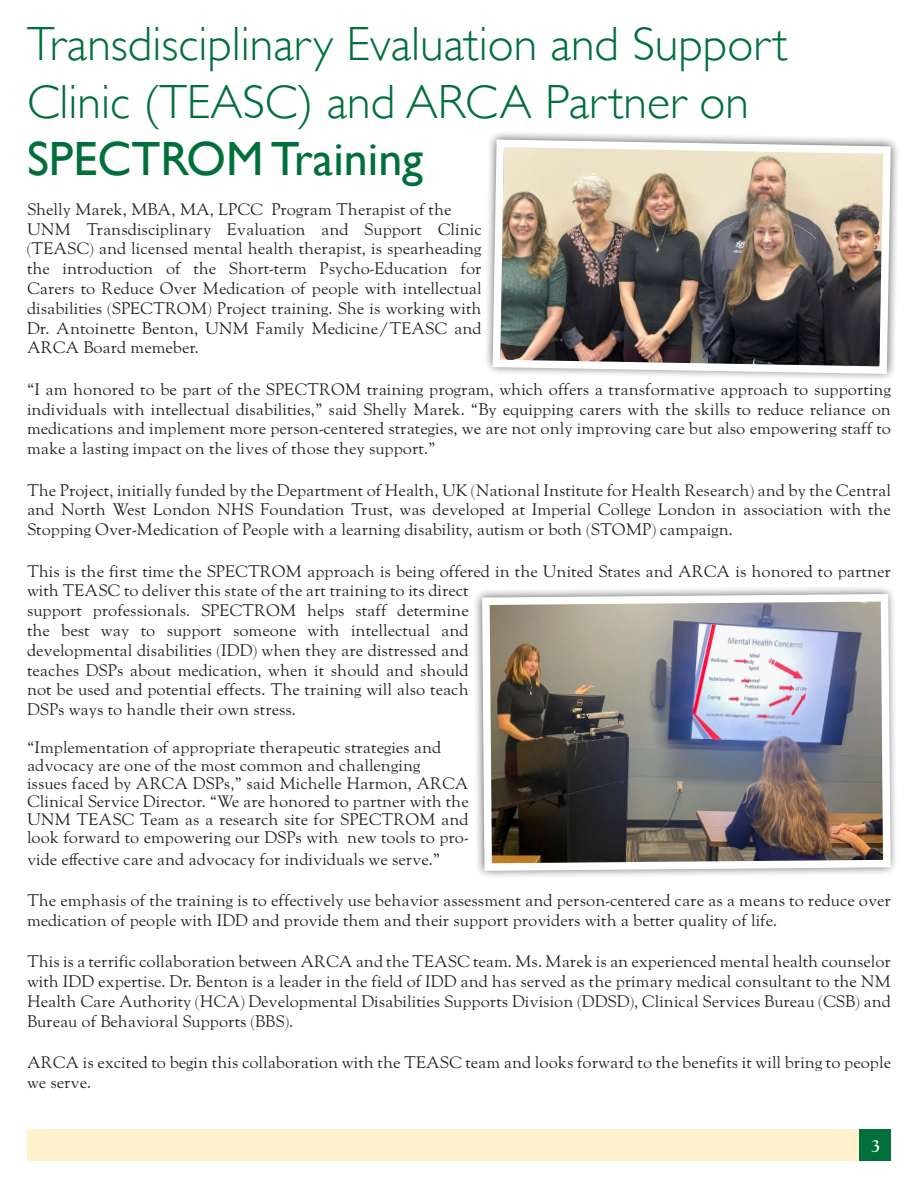
<style>
.page{position:relative;width:918px;height:1188px;background:#fff}
.page>*{position:absolute;margin:0;border:0;box-sizing:border-box;transform-origin:0 0}
.t1{font:300 48px/57.6px "Gill Sans";color:#006f3c}
.t2{font:48px "Gill Sans";color:#006f3c}
.t3{font:700 18px "LTC Goudy Oldstyle Pro";color:#fff}
.t4{font:16.5px/19.8px "LTC Goudy Oldstyle Pro";color:#231f20}
</style>
<div class="page">
<div style="left:27px;top:1130px;width:864px;height:31px;background:#fff2cd"></div>
<div style="left:860px;top:1130px;width:31px;height:31px;background:#006f3c"></div>
<svg style="left:486px;top:133px;width:412px;height:246px"></svg>
<img style="left:489px;top:136px;width:406px;height:242px">
<img style="left:478px;top:590px;width:416px;height:285px">
<h1 class="t1" style="left:27px;top:13px;width:762px">Transdisciplinary Evaluation and Support<br>Clinic (TEASC) and ARCA Partner on</h1>
<h1 class="t2" style="left:27px;top:131px;width:397px">SPECTROM Training</h1>
<p class="t4" style="left:27px;top:199px;width:456px">Shelly Marek, MBA, MA, LPCC Program Therapist of the UNM Transdisciplinary Evaluation and Support Clinic (TEASC) and licensed mental health therapist, is spearheading the introduction of the Short-term Psycho-Education for Carers to Reduce Over Medication of people with intellectual disabilities (SPECTROM) Project training. She is working with Dr. Antoinette Benton, UNM Family Medicine/TEASC and ARCA Board memeber.</p>
<p class="t4" style="left:27px;top:379px;width:866px;text-align:justify">“I am honored to be part of the SPECTROM training program, which offers a transformative approach to supporting individuals with intellectual disabilities,” said Shelly Marek. “By equipping carers with the skills to reduce reliance on medications and implement more person-centered strategies, we are not only improving care but also empowering staff to make a lasting impact on the lives of those they support.”</p>
<p class="t4" style="left:27px;top:480px;width:865px;text-align:justify">The Project, initially funded by the Department of Health, UK (National Institute for Health Research) and by the Central and North West London NHS Foundation Trust, was developed at Imperial College London in association with the Stopping Over-Medication of People with a learning disability, autism or both (STOMP) campaign.</p>
<p class="t4" style="left:27px;top:561px;width:865px">This is the first time the SPECTROM approach is being offered in the United States and ARCA is honored to partner with TEASC to deliver this state of the art training to its direct<br>support professionals. SPECTROM helps staff determine<br>the best way to support someone with intellectual and<br>developmental disabilities (IDD) when they are distressed and<br>teaches DSPs about medication, when it should and should<br>not be used and potential effects. The training will also teach<br>DSPs ways to handle their own stress.</p>
<p class="t4" style="left:27px;top:739px;width:443px;line-height:18px">“Implementation of appropriate therapeutic strategies and advocacy are one of the most common and challenging<br>issues faced by ARCA DSPs,” said Michelle Harmon, ARCA Clinical Service Director. “We are honored to partner with the UNM TEASC Team as a research site for SPECTROM and look forward to empowering our DSPs with new tools to pro-</p>
<p class="t4" style="left:27px;top:849px;width:415px">vide effective care and advocacy for individuals we serve.”</p>
<p class="t4" style="left:27px;top:891px;width:866px">The emphasis of the training is to effectively use behavior assessment and person-centered care as a means to reduce over medication of people with IDD and provide them and their support providers with a better quality of life.</p>
<p class="t4" style="left:27px;top:952px;width:866px;text-align:justify">This is a terrific collaboration between ARCA and the TEASC team. Ms. Marek is an experienced mental health counselor with IDD expertise. Dr. Benton is a leader in the field of IDD and has served as the primary medical consultant to the NM Health Care Authority (HCA) Developmental Disabilities Supports Division (DDSD), Clinical Services Bureau (CSB) and Bureau of Behavioral Supports (BBS).</p>
<p class="t4" style="left:27px;top:1053px;width:866px">ARCA is excited to begin this collaboration with the TEASC team and looks forward to the benefits it will bring to people we serve.</p>
<p class="t3" style="left:871px;top:1135px;width:10px">3</p>
</div>
